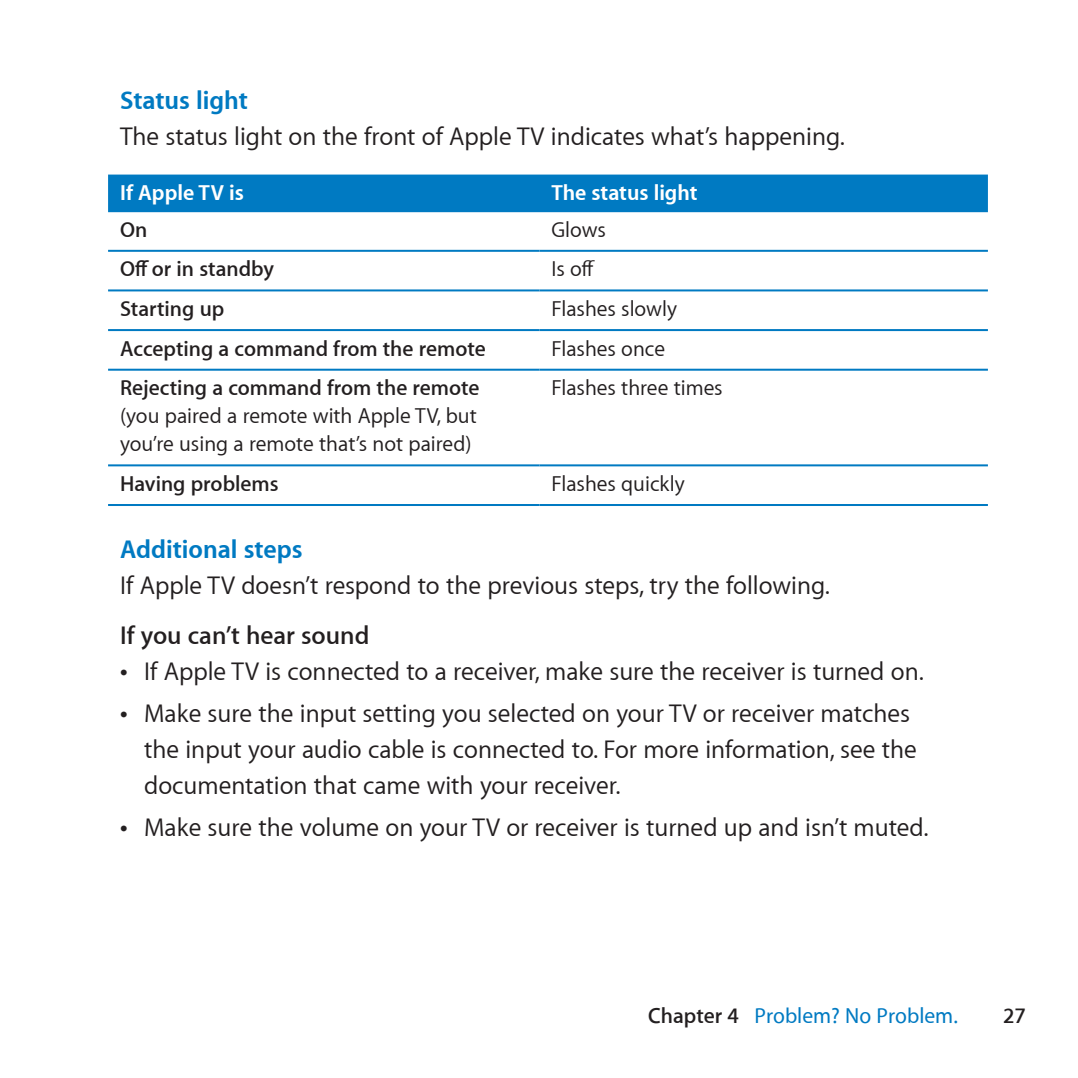
<style>
.page{position:relative;width:1078px;height:1078px;background:#fff}
.page>*{position:absolute;margin:0;border:0;box-sizing:border-box;transform-origin:0 0}
.t1{font:26px/42px "Myriad Set Text";color:#231f20}
.t2{font:700 26px "Myriad Set";color:#007ac2}
.t3{font:600 26px "Myriad Set";color:#231f20}
.t4{font:22px/28px "Myriad Set Text";color:#231f20}
.t5{font:600 22px "Myriad Set";color:#231f20}
.t6{font:500 22px "Myriad Set";color:#007ac2}
.t7{font:700 22px "Myriad Set";color:#fff}
.s1{font-family:"Apple Icon Four";font-size:24px}
.s2{font-weight:600;color:#231f20}
</style>
<div class="page">
<div style="left:108px;top:174px;width:879px;height:38px;background:#007ac2"></div>
<hr style="left:108px;top:289px;width:431px;height:2px;background:#007ac2">
<hr style="left:539px;top:289px;width:448px;height:2px;background:#007ac2">
<hr style="left:108px;top:329px;width:431px;height:2px;background:#007ac2">
<hr style="left:539px;top:329px;width:448px;height:2px;background:#007ac2">
<hr style="left:108px;top:368px;width:431px;height:2px;background:#007ac2">
<hr style="left:539px;top:368px;width:448px;height:2px;background:#007ac2">
<hr style="left:108px;top:464px;width:431px;height:2px;background:#007ac2">
<hr style="left:539px;top:464px;width:448px;height:2px;background:#007ac2">
<hr style="left:108px;top:504px;width:431px;height:2px;background:#007ac2">
<hr style="left:539px;top:504px;width:448px;height:2px;background:#007ac2">
<hr style="left:108px;top:250px;width:431px;height:2px;background:#007ac2">
<hr style="left:539px;top:250px;width:448px;height:2px;background:#007ac2">
<p class="t2" style="left:120px;top:84px;width:129px">Status light</p>
<p class="t1" style="left:120px;top:114px;width:726px">The status light on the front of Apple TV indicates what’s happening.</p>
<p class="t7" style="left:120px;top:179px;width:125px">If Apple TV is</p>
<p class="t7" style="left:551px;top:179px;width:147px">The status light</p>
<p class="t5" style="left:120px;top:216px;width:29px">On</p>
<p class="t4" style="left:551px;top:215px;width:56px">Glows</p>
<p class="t5" style="left:120px;top:255px;width:155px">Off or in standby</p>
<p class="t4" style="left:551px;top:254px;width:45px">Is off</p>
<p class="t5" style="left:120px;top:295px;width:106px">Starting up</p>
<p class="t4" style="left:551px;top:294px;width:127px">Flashes slowly</p>
<p class="t5" style="left:120px;top:334px;width:367px">Accepting a command from the remote</p>
<p class="t4" style="left:551px;top:334px;width:115px">Flashes once</p>
<p class="t5" style="left:120px;top:374px;width:361px">Rejecting a command from the remote</p>
<p class="t4" style="left:120px;top:401px;width:358px">(you paired a remote with Apple TV, but you’re using a remote that’s not paired)</p>
<p class="t4" style="left:551px;top:373px;width:173px">Flashes three times</p>
<p class="t5" style="left:120px;top:470px;width:160px">Having problems</p>
<p class="t4" style="left:551px;top:469px;width:135px">Flashes quickly</p>
<p class="t2" style="left:120px;top:533px;width:184px">Additional steps</p>
<p class="t1" style="left:120px;top:563px;width:711px">If Apple TV doesn’t respond to the previous steps, try the following.</p>
<p class="t3" style="left:120px;top:619px;width:251px">If you can’t hear sound</p>
<p class="t1" style="left:120px;top:649px;width:805px"><span class="s1">Â</span> If Apple TV is connected to a receiver, make sure the receiver is turned on.<br><span class="s1">Â</span> Make sure the input setting you selected on your TV or receiver matches</p>
<p class="t1" style="left:144px;top:730px;width:774px;line-height:36px">the input your audio cable is connected to. For more information, see the documentation that came with your receiver.</p>
<p class="t1" style="left:120px;top:805px;width:809px"><span class="s1">Â</span> Make sure the volume on your TV or receiver is turned up and isn’t muted.</p>
<p class="t6" style="left:648px;top:1001px;width:311px"><span class="s2">Chapter 4</span> Problem? No Problem.</p>
<p class="t5" style="left:1002px;top:1001px;width:24px">27</p>
</div>
